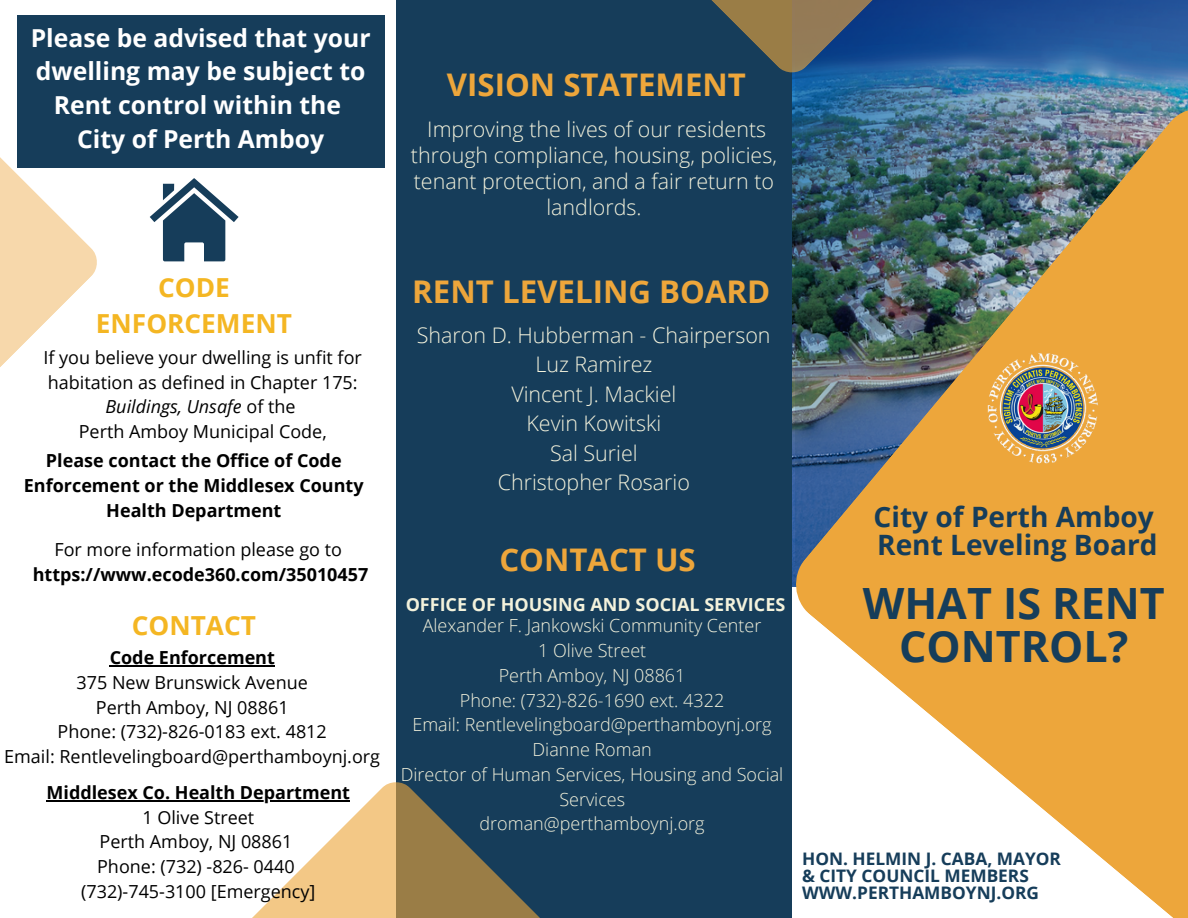
<style>
.page{position:relative;width:1188px;height:918px;background:#fff}
.page>*{position:absolute;margin:0;border:0;box-sizing:border-box;transform-origin:0 0}
.t1{font:700 43.05px/42.6px "Open Sans";color:#163d5a;text-align:center}
.t2{font:700 31.2px "Open Sans";color:#eda63b}
.t3{font:700 28.05px/28.2px "Open Sans";color:#163d5a}
.t4{font:700 26.25px/36px "Open Sans";color:#f4b623;text-align:center}
.t5{font:700 24.75px/33.8px "Open Sans";color:#fff;text-align:center}
.t6{font:300 21.45px/29.5px "Open Sans";color:#f3f2dc;text-align:center}
.t7{font:18px/24.8px "Open Sans";color:#000;text-align:center}
.t8{font:300 18px/24.8px "Open Sans";color:#f3f2dc;text-align:center}
.t9{font:700 18px/24.8px "Open Sans";color:#000;text-align:center}
.t10{font:700 18px "Open Sans";color:#f3f2dc}
.t11{font:700 17.25px/16.8px "Open Sans";color:#163d5a}
.s1{font-style:italic}
</style>
<div class="page">
<div style="left:396px;top:0;width:396px;height:918px;background:#163d5a"></div>
<svg style="left:795px;top:0;width:393px;height:92px;background:#2e67a4"></svg>
<img style="left:792px;top:92px;width:396px;height:826px">
<svg style="left:173px;top:782px;width:367px;height:136px"></svg>
<svg style="left:711px;top:0;width:304px;height:81px;background:#38577a"></svg>
<img style="left:983px;top:341px;width:121px;height:135px">
<svg style="left:0;top:157px;width:97px;height:210px;fill:#f7d8ab"></svg>
<div style="left:17px;top:15px;width:367px;height:153px;background:#163d5a"></div>
<hr style="left:110px;top:665px;width:165px;height:1px;background:#000">
<hr style="left:47px;top:800px;width:303px;height:1px;background:#000">
<svg style="left:150px;top:178px;width:89px;height:83px"></svg>
<h3 class="t5" style="left:31px;top:20px;width:341px">Please be advised that your dwelling may be subject to<br>Rent control within the<br>City of Perth Amboy</h3>
<h2 class="t2" style="left:447px;top:62px;width:300px">VISION STATEMENT</h2>
<p class="t6" style="left:411px;top:116px;width:367px;line-height:25.8px">Improving the lives of our residents through compliance, housing, policies, tenant protection, and a fair return to landlords.</p>
<h3 class="t4" style="left:96px;top:269px;width:197px">CODE<br>ENFORCEMENT</h3>
<p class="t7" style="left:43px;top:344px;width:320px">If you believe your dwelling is unfit for habitation as defined in Chapter 175:<br><span class="s1">Buildings, Unsafe</span> of the<br>Perth Amboy Municipal Code,</p>
<p class="t9" style="left:24px;top:448px;width:341px">Please contact the Office of Code<br>Enforcement or the Middlesex County<br>Health Department</p>
<p class="t7" style="left:54px;top:537px;width:289px">For more information please go to</p>
<p class="t9" style="left:33px;top:562px;width:337px">https://www.ecode360.com/35010457</p>
<h3 class="t4" style="left:132px;top:607px;width:126px">CONTACT</h3>
<p class="t9" style="left:110px;top:645px;width:167px">Code Enforcement</p>
<p class="t7" style="left:4px;top:670px;width:377px">375 New Brunswick Avenue<br>Perth Amboy, NJ 08861<br>Phone: (732)-826-0183 ext. 4812<br>Email: Rentlevelingboard@perthamboynj.org</p>
<p class="t9" style="left:47px;top:780px;width:305px">Middlesex Co. Health Department</p>
<p class="t7" style="left:81px;top:804px;width:236px">1 Olive Street<br>Perth Amboy, NJ 08861<br>Phone: (732) -826- 0440 (732)-745-3100 [Emergency]</p>
<h2 class="t2" style="left:412px;top:270px;width:360px">RENT LEVELING BOARD</h2>
<p class="t6" style="left:417px;top:319px;width:355px">Sharon D. Hubberman - Chairperson<br>Luz Ramirez<br>Vincent J. Mackiel<br>Kevin Kowitski<br>Sal Suriel<br>Christopher Rosario</p>
<h2 class="t2" style="left:499px;top:538px;width:198px">CONTACT US</h2>
<p class="t10" style="left:406px;top:591px;width:381px">OFFICE OF HOUSING AND SOCIAL SERVICES</p>
<p class="t8" style="left:401px;top:613px;width:384px">Alexander F. Jankowski Community Center<br>1 Olive Street<br>Perth Amboy, NJ 08861<br>Phone: (732)-826-1690 ext. 4322<br>Email: Rentlevelingboard@perthamboynj.org<br>Dianne Roman<br>Director of Human Services, Housing and Social<br>Services<br>droman@perthamboynj.org</p>
<h3 class="t3" style="left:874px;top:502px;width:285px">City of Perth Amboy<br>Rent Leveling Board</h3>
<h1 class="t1" style="left:863px;top:581px;width:304px">WHAT IS RENT<br>CONTROL?</h1>
<p class="t11" style="left:802px;top:850px;width:260px">HON. HELMIN J. CABA, MAYOR &amp; CITY COUNCIL MEMBERS<br>WWW.PERTHAMBOYNJ.ORG</p>
</div>
